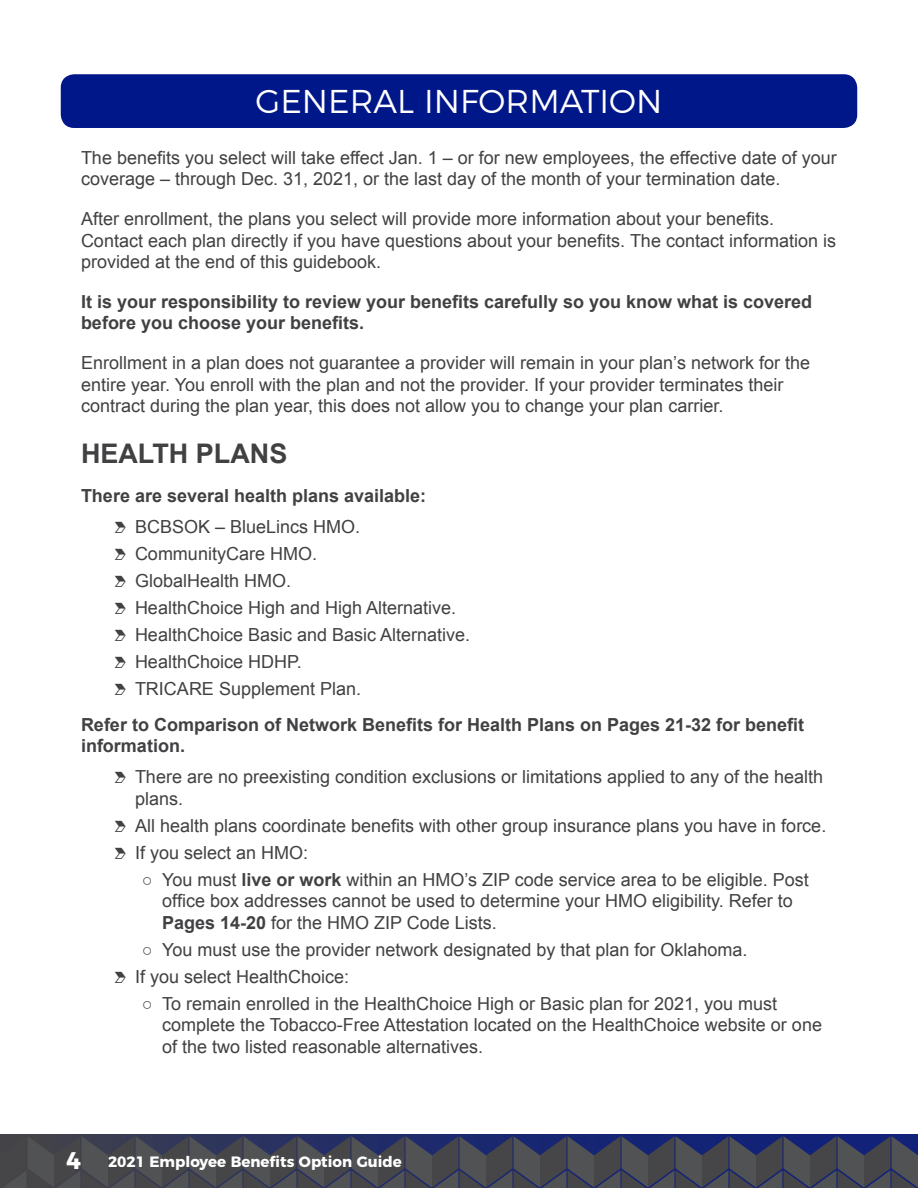
<style>
.page{position:relative;width:918px;height:1188px;background:#fff}
.page>*{position:absolute;margin:0;border:0;box-sizing:border-box;transform-origin:0 0}
._11-_H1__Main_Secti{font:300 33px "Montserrat";color:#fff}
._12-_H2__Section_Su{font:700 27px "Arial";color:#414042}
._20-Normal_Text{font:18px/21.6px "Arial";color:#414042}
._20-Normal_Text-2{font:700 18px/21.6px "Arial";color:#414042}
.t1{font:700 15px "Montserrat";color:#fff}
.s1{font-family:"Oklahoma Chevrons"}
.s2{font-weight:700}
.s3{font-size:24px}
</style>
<div class="page">
<svg style="left:0;top:1134px;width:918px;height:2px;background:#212c68"></svg>
<svg style="left:0;top:1136px;width:918px;height:52px;background:#414453"></svg>
<div style="left:61px;top:74px;width:796px;height:54px;background:#001789;border-radius:14px"></div>
<p class="_11-_H1__Main_Secti" style="left:256px;top:75px;width:408px">GENERAL INFORMATION</p>
<p class="_20-Normal_Text" style="left:81px;top:147px;width:757px">The benefits you select will take effect Jan. 1 – or for new employees, the effective date of your coverage – through Dec. 31, 2021, or the last day of the month of your termination date.</p>
<p class="_20-Normal_Text" style="left:81px;top:208px;width:757px">After enrollment, the plans you select will provide more information about your benefits.<br>Contact each plan directly if you have questions about your benefits. The contact information is provided at the end of this guidebook.</p>
<p class="_20-Normal_Text-2" style="left:81px;top:291px;width:733px">It is your responsibility to review your benefits carefully so you know what is covered before you choose your benefits.</p>
<p class="_20-Normal_Text" style="left:81px;top:352px;width:731px">Enrollment in a plan does not guarantee a provider will remain in your plan’s network for the entire year. You enroll with the plan and not the provider. If your provider terminates their contract during the plan year, this does not allow you to change your plan carrier.</p>
<p class="_12-_H2__Section_Su" style="left:81px;top:435px;width:208px">HEALTH PLANS</p>
<p class="_20-Normal_Text-2" style="left:81px;top:486px;width:347px">There are several health plans available:</p>
<p class="_20-Normal_Text" style="left:115px;top:516px;width:247px"><span class="s1">&gt;</span> BCBSOK – BlueLincs HMO.</p>
<p class="_20-Normal_Text" style="left:115px;top:543px;width:204px"><span class="s1">&gt;</span> CommunityCare HMO.</p>
<p class="_20-Normal_Text" style="left:115px;top:570px;width:178px"><span class="s1">&gt;</span> GlobalHealth HMO.</p>
<p class="_20-Normal_Text" style="left:115px;top:597px;width:343px"><span class="s1">&gt;</span> HealthChoice High and High Alternative.</p>
<p class="_20-Normal_Text" style="left:115px;top:624px;width:357px"><span class="s1">&gt;</span> HealthChoice Basic and Basic Alternative.</p>
<p class="_20-Normal_Text" style="left:115px;top:651px;width:188px"><span class="s1">&gt;</span> HealthChoice HDHP.</p>
<p class="_20-Normal_Text" style="left:115px;top:678px;width:248px"><span class="s1">&gt;</span> TRICARE Supplement Plan.</p>
<p class="_20-Normal_Text-2" style="left:81px;top:714px;width:725px">Refer to Comparison of Network Benefits for Health Plans on Pages 21-32 for benefit information.</p>
<p class="_20-Normal_Text" style="left:135px;top:766px;width:690px;text-indent:-20px"><span class="s1">&gt;</span> There are no preexisting condition exclusions or limitations applied to any of the health plans.</p>
<p class="_20-Normal_Text" style="left:115px;top:815px;width:713px"><span class="s1">&gt;</span> All health plans coordinate benefits with other group insurance plans you have in force.</p>
<p class="_20-Normal_Text" style="left:115px;top:842px;width:195px"><span class="s1">&gt;</span> If you select an HMO:</p>
<p class="_20-Normal_Text" style="left:162px;top:869px;width:648px;text-indent:-20px">○ You must <span class="s2">live or work</span> within an HMO’s ZIP code service area to be eligible. Post office box addresses cannot be used to determine your HMO eligibility. Refer to<br><span class="s2">Pages 14-20</span> for the HMO ZIP Code Lists.</p>
<p class="_20-Normal_Text" style="left:142px;top:939px;width:607px">○ You must use the provider network designated by that plan for Oklahoma.</p>
<p class="_20-Normal_Text" style="left:115px;top:966px;width:236px"><span class="s1">&gt;</span> If you select HealthChoice:</p>
<p class="_20-Normal_Text" style="left:162px;top:993px;width:662px;text-indent:-20px">○ To remain enrolled in the HealthChoice High or Basic plan for 2021, you must complete the Tobacco-Free Attestation located on the HealthChoice website or one of the two listed reasonable alternatives.</p>
<p class="t1" style="left:66px;top:1149px;width:337px"><span class="s3">4</span> 2021 Employee Benefits Option Guide</p>
</div>
